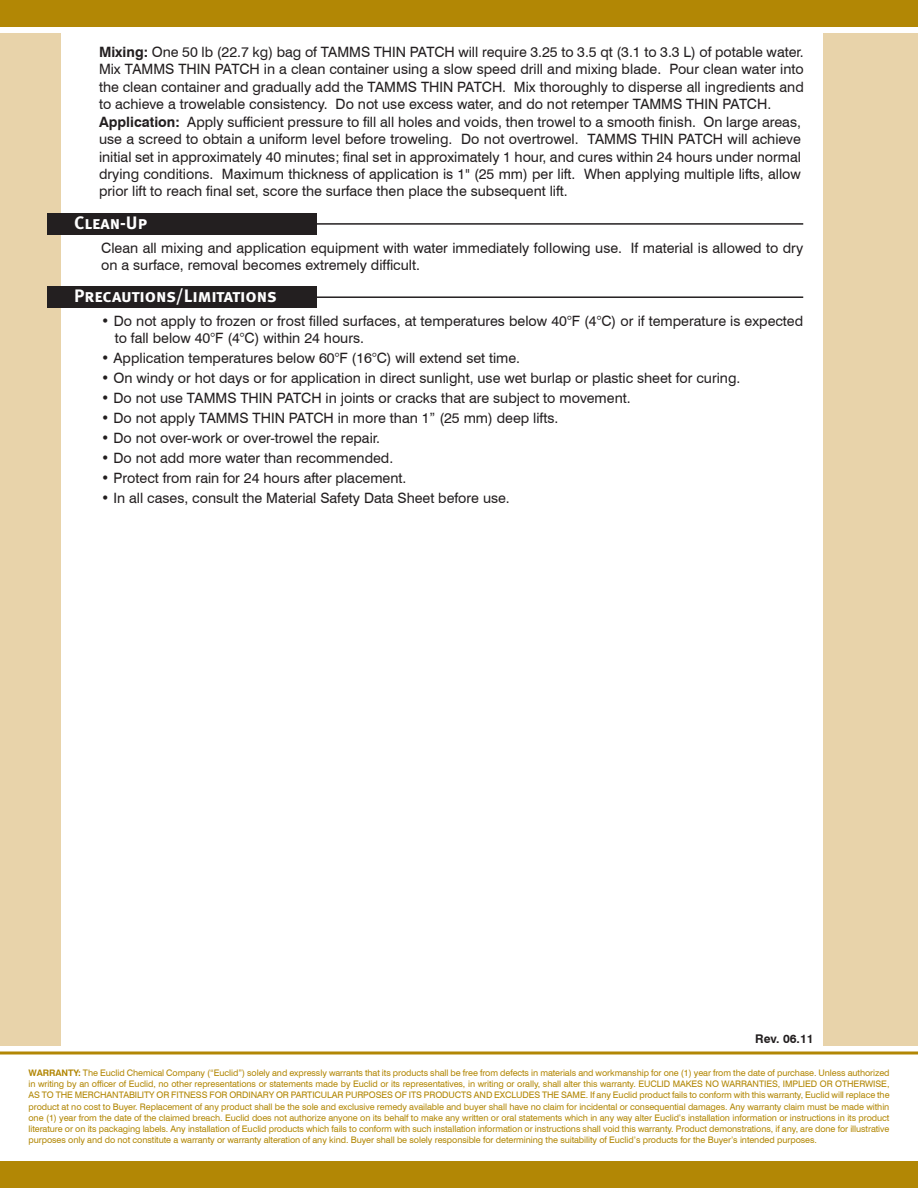
<style>
.page{position:relative;width:918px;height:1188px;background:#fff}
.page>*{position:absolute;margin:0;border:0;box-sizing:border-box;transform-origin:0 0}
.SubHeading{font:18px "Meta Bold Caps";letter-spacing:-.01em;color:#fff}
.Body_Copy{font:14.25px/17.2px "Swiss 721 BT";color:#231f20;text-align:justify}
.Bullet_Copy{font:14.25px/17.2px "Swiss 721 BT";color:#231f20}
.Bullet_Copy-2{font:700 12px "Swiss 721 BT";color:#231f20}
.t1{font:9px/11.2px "Swiss 721 BT";letter-spacing:-.01em;color:#b28705;text-align:justify}
.s1{font-weight:700}
</style>
<div class="page">
<div style="left:0;top:34px;width:61px;height:1012px;background:#e8d3aa"></div>
<div style="left:0;top:0;width:918px;height:27px;background:#b28705"></div>
<div style="left:824px;top:34px;width:94px;height:1012px;background:#e8d3aa"></div>
<div style="left:0;top:1161px;width:918px;height:27px;background:#b28705"></div>
<hr style="left:0;top:1052px;width:918px;height:2px;background:#b28705">
<div style="left:47px;top:213px;width:270px;height:22px;background:#231f20"></div>
<hr style="left:306px;top:223px;width:497px;height:2px;background:#231f20">
<div style="left:47px;top:286px;width:270px;height:22px;background:#231f20"></div>
<hr style="left:306px;top:296px;width:497px;height:2px;background:#231f20">
<p class="Body_Copy" style="left:99px;top:43px;width:706px"><span class="s1">Mixing:</span> One 50 lb (22.7 kg) bag of TAMMS THIN PATCH will require 3.25 to 3.5 qt (3.1 to 3.3 L) of potable water.<br>Mix TAMMS THIN PATCH in a clean container using a slow speed drill and mixing blade. Pour clean water into the clean container and gradually add the TAMMS THIN PATCH. Mix thoroughly to disperse all ingredients and to achieve a trowelable consistency. Do not use excess water, and do not retemper TAMMS THIN PATCH.</p>
<p class="Body_Copy" style="left:99px;top:113px;width:704px"><span class="s1">Application:</span> Apply sufficient pressure to fill all holes and voids, then trowel to a smooth finish. On large areas, use a screed to obtain a uniform level before troweling. Do not overtrowel. TAMMS THIN PATCH will achieve initial set in approximately 40 minutes; final set in approximately 1 hour, and cures within 24 hours under normal drying conditions. Maximum thickness of application is 1" (25 mm) per lift. When applying multiple lifts, allow prior lift to reach final set, score the surface then place the subsequent lift.</p>
<p class="SubHeading" style="left:74px;top:212px;width:74px">Clean-Up</p>
<p class="Body_Copy" style="left:101px;top:239px;width:703px">Clean all mixing and application equipment with water immediately following use. If material is allowed to dry on a surface, removal becomes extremely difficult.</p>
<p class="SubHeading" style="left:74px;top:286px;width:204px">Precautions/Limitations</p>
<p class="Bullet_Copy" style="left:115px;top:312px;width:690px;text-indent:-13px">• Do not apply to frozen or frost filled surfaces, at temperatures below 40°F (4°C) or if temperature is expected to fall below 40°F (4°C) within 24 hours.</p>
<p class="Bullet_Copy" style="left:101px;top:349px;width:420px">• Application temperatures below 60°F (16°C) will extend set time.</p>
<p class="Bullet_Copy" style="left:101px;top:369px;width:641px">• On windy or hot days or for application in direct sunlight, use wet burlap or plastic sheet for curing.</p>
<p class="Bullet_Copy" style="left:101px;top:389px;width:531px">• Do not use TAMMS THIN PATCH in joints or cracks that are subject to movement.</p>
<p class="Bullet_Copy" style="left:101px;top:409px;width:459px">• Do not apply TAMMS THIN PATCH in more than 1” (25 mm) deep lifts.</p>
<p class="Bullet_Copy" style="left:101px;top:429px;width:280px">• Do not over-work or over-trowel the repair.</p>
<p class="Bullet_Copy" style="left:101px;top:449px;width:294px">• Do not add more water than recommended.</p>
<p class="Bullet_Copy" style="left:101px;top:469px;width:307px">• Protect from rain for 24 hours after placement.</p>
<p class="Bullet_Copy" style="left:101px;top:489px;width:410px">• In all cases, consult the Material Safety Data Sheet before use.</p>
<p class="Bullet_Copy-2" style="left:755px;top:1032px;width:60px">Rev. 06.11</p>
<p class="t1" style="left:28px;top:1067px;width:863px"><span class="s1">WARRANTY:</span> The Euclid Chemical Company (“Euclid”) solely and expressly warrants that its products shall be free from defects in materials and workmanship for one (1) year from the date of purchase. Unless authorized in writing by an officer of Euclid, no other representations or statements made by Euclid or its representatives, in writing or orally, shall alter this warranty. EUCLID MAKES NO WARRANTIES, IMPLIED OR OTHERWISE, AS TO THE MERCHANTABILITY OR FITNESS FOR ORDINARY OR PARTICULAR PURPOSES OF ITS PRODUCTS AND EXCLUDES THE SAME. If any Euclid product fails to conform with this warranty, Euclid will replace the product at no cost to Buyer. Replacement of any product shall be the sole and exclusive remedy available and buyer shall have no claim for incidental or consequential damages. Any warranty claim must be made within one (1) year from the date of the claimed breach. Euclid does not authorize anyone on its behalf to make any written or oral statements which in any way alter Euclid’s installation information or instructions in its product literature or on its packaging labels. Any installation of Euclid products which fails to conform with such installation information or instructions shall void this warranty. Product demonstrations, if any, are done for illustrative purposes only and do not constitute a warranty or warranty alteration of any kind. Buyer shall be solely responsible for determining the suitability of Euclid’s products for the Buyer’s intended purposes.</p>
</div>
